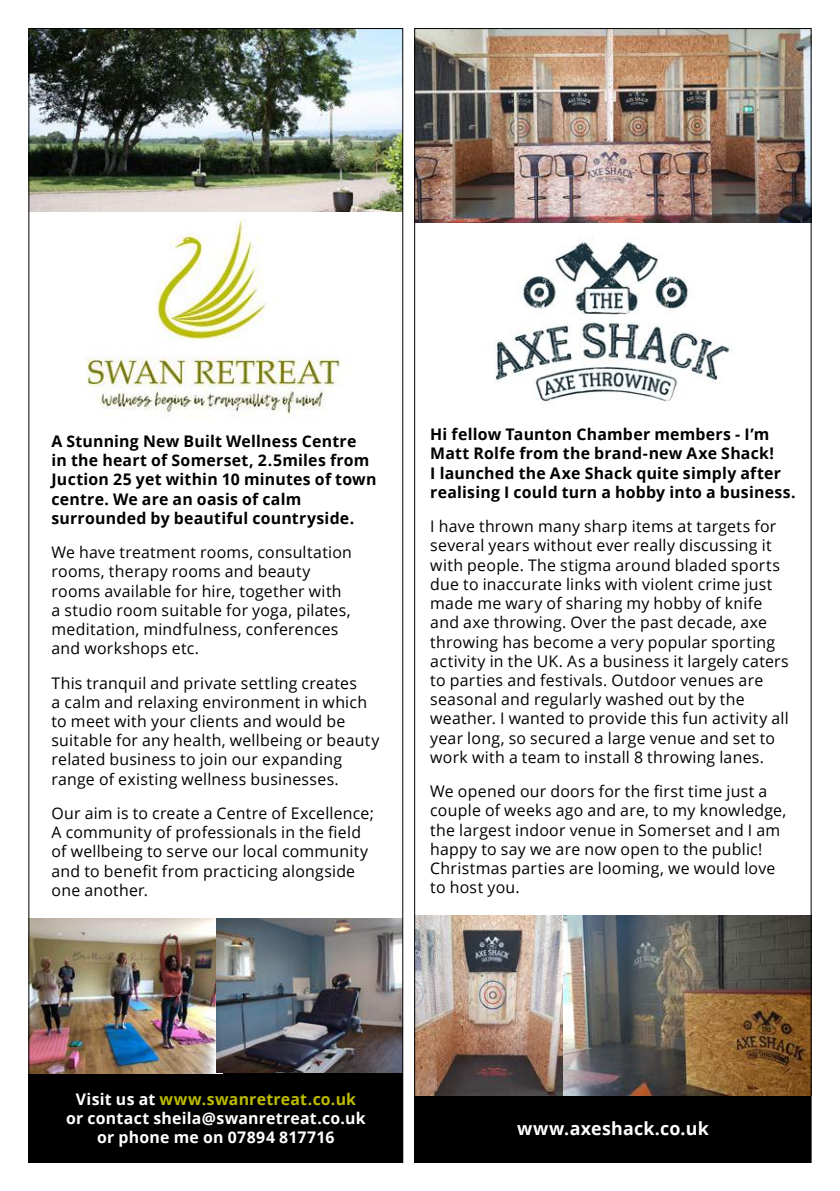
<style>
.page{position:relative;width:840px;height:1191px;background:#fff}
.page>*{position:absolute;margin:0;border:0;box-sizing:border-box;transform-origin:0 0}
.t1{font:700 18px "Open Sans";letter-spacing:.01em;color:#fff}
.t2{font:16px/19.2px "Open Sans";letter-spacing:.015em;color:#000}
.t3{font:700 16px/19.2px "Open Sans";letter-spacing:.015em;color:#000}
.t4{font:700 16px/19.2px "Open Sans";letter-spacing:.015em;color:#fff;text-align:center}
.s1{color:#bdbc00}
</style>
<div class="page">
<div style="left:29px;top:1072px;width:374px;height:90px;background:#000"></div>
<div style="left:414px;top:1094px;width:396px;height:68px;background:#000"></div>
<img style="left:562px;top:916px;width:249px;height:179px">
<img style="left:416px;top:30px;width:392px;height:193px">
<img style="left:416px;top:916px;width:146px;height:179px">
<img style="left:494px;top:238px;width:238px;height:164px">
<img style="left:28px;top:29px;width:373px;height:182px">
<img style="left:28px;top:918px;width:194px;height:155px">
<img style="left:216px;top:918px;width:185px;height:154px">
<img style="left:156px;top:219px;width:111px;height:123px">
<img style="left:86px;top:357px;width:256px;height:59px">
<p class="t3" style="left:51px;top:431px;width:326px">A Stunning New Built Wellness Centre<br>in the heart of Somerset, 2.5miles from Juction 25 yet within 10 minutes of town centre. We are an oasis of calm surrounded by beautiful countryside.</p>
<p class="t2" style="left:51px;top:542px;width:302px">We have treatment rooms, consultation rooms, therapy rooms and beauty rooms available for hire, together with a studio room suitable for yoga, pilates, meditation, mindfulness, conferences and workshops etc.</p>
<p class="t2" style="left:51px;top:673px;width:329px">This tranquil and private settling creates<br>a calm and relaxing environment in which to meet with your clients and would be suitable for any health, wellbeing or beauty related business to join our expanding range of existing wellness businesses.</p>
<p class="t2" style="left:51px;top:803px;width:324px">Our aim is to create a Centre of Excellence; A community of professionals in the field of wellbeing to serve our local community and to benefit from practicing alongside one another.</p>
<p class="t3" style="left:430px;top:424px;width:366px">Hi fellow Taunton Chamber members - I’m Matt Rolfe from the brand-new Axe Shack!<br>I launched the Axe Shack quite simply after realising I could turn a hobby into a business.</p>
<p class="t2" style="left:430px;top:516px;width:360px">I have thrown many sharp items at targets for several years without ever really discussing it with people. The stigma around bladed sports due to inaccurate links with violent crime just made me wary of sharing my hobby of knife and axe throwing. Over the past decade, axe throwing has become a very popular sporting activity in the UK. As a business it largely caters to parties and festivals. Outdoor venues are seasonal and regularly washed out by the weather. I wanted to provide this fun activity all year long, so secured a large venue and set to work with a team to install 8 throwing lanes.</p>
<p class="t2" style="left:430px;top:781px;width:357px">We opened our doors for the first time just a couple of weeks ago and are, to my knowledge, the largest indoor venue in Somerset and I am happy to say we are now open to the public!<br>Christmas parties are looming, we would love to host you.</p>
<p class="t4" style="left:66px;top:1088px;width:301px">Visit us at <span class="s1">www.swanretreat.co.uk </span>or contact sheila@swanretreat.co.uk or phone me on 07894 817716</p>
<p class="t1" style="left:516px;top:1116px;width:193px">www.axeshack.co.uk</p>
</div>
